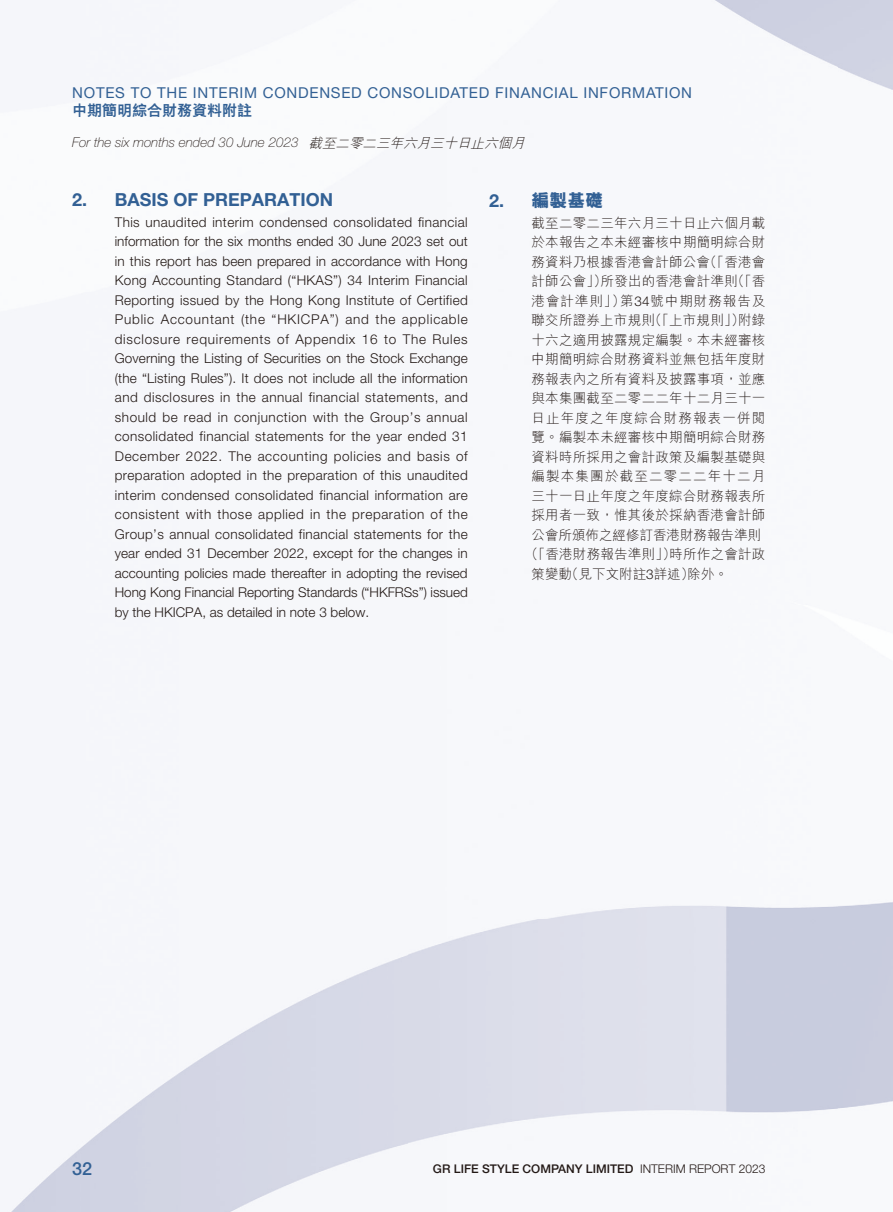
<style>
.page{position:relative;width:893px;height:1212px;background:#fff}
.page>*{position:absolute;margin:0;border:0;box-sizing:border-box;transform-origin:0 0}
.t1{font:700 18px "Helvetica Neue LT Std";color:#326094}
.t2{font:18px "M Hei HK Xbold E Ten B5 H";color:#326094}
.t3{font:500 18px "Helvetica Neue LT Std";color:#326094}
.t4{font:15px "Helvetica Neue LT Std";letter-spacing:.05em;color:#326094}
.t5{font:15px "M Hei HK Heavy E Ten B5 H";color:#326094}
.t6{font:300 13.5px/19.5px "Helvetica Neue LT Std";color:#231916;text-align:justify}
.t7{font:13.5px "M Hei HK Light E Ten B5 H";letter-spacing:.02em;color:#231916}
.t8{font:italic 100 13.5px "Helvetica Neue LT Std";color:#231916}
.t9{font:13.5px "M Hei HK Light E Ten B5 H";color:#231916}
.t10{font:13.5px "M Hei HK Light E Ten B5 H";letter-spacing:.09em;color:#231916}
.t11{font:13.5px "M Hei HK Light E Ten B5 H";letter-spacing:.075em;color:#231916}
.t12{font:500 12px "Helvetica Neue LT Std";color:#231916}
.s1{font-family:"M Hei HK Light E Ten B5 H";font-weight:400}
.s2{font-family:"Helvetica Neue LT Std";font-weight:700}
.s3{font-family:"Helvetica Neue LT Std";font-weight:300}
.s4{font-weight:300}
</style>
<div class="page">
<img style="left:7px;top:0;width:886px;height:1212px">
<p class="t4" style="left:72px;top:87px;width:621px">NOTES TO THE INTERIM CONDENSED CONSOLIDATED FINANCIAL INFORMATION</p>
<p class="t5" style="left:72px;top:105px;width:181px">中期簡明綜合財務資料附註</p>
<p class="t8" style="left:72px;top:138px;width:457px">For the six months ended 30 June 2023 <span class="s1">截至二零二三年六月三十日止六個月</span></p>
<h1 class="t1" style="left:72px;top:193px;width:262px">2. BASIS OF PREPARATION</h1>
<p class="t6" style="left:115px;top:214px;width:355px">This unaudited interim condensed consolidated financial information for the six months ended 30 June 2023 set out in this report has been prepared in accordance with Hong Kong Accounting Standard (“HKAS”) 34 Interim Financial Reporting issued by the Hong Kong Institute of Certified Public Accountant (the “HKICPA”) and the applicable disclosure requirements of Appendix 16 to The Rules Governing the Listing of Securities on the Stock Exchange (the “Listing Rules”). It does not include all the information and disclosures in the annual financial statements, and should be read in conjunction with the Group’s annual consolidated financial statements for the year ended 31<br>December 2022. The accounting policies and basis of preparation adopted in the preparation of this unaudited interim condensed consolidated financial information are consistent with those applied in the preparation of the Group’s annual consolidated financial statements for the year ended 31 December 2022, except for the changes in accounting policies made thereafter in adopting the revised Hong Kong Financial Reporting Standards (“HKFRSs”) issued by the HKICPA, as detailed in note 3 below.</p>
<h1 class="t2" style="left:489px;top:194px;width:116px"><span class="s2">2.</span> 編製基礎</h1>
<p class="t7" style="left:531px;top:217px;width:235px">截至二零二三年六月三十日止六個月載</p>
<p class="t7" style="left:531px;top:237px;width:235px">於本報告之本未經審核中期簡明綜合財</p>
<p class="t7" style="left:531px;top:256px;width:235px">務資料乃根據香港會計師公會（「香港會</p>
<p class="t7" style="left:531px;top:276px;width:235px">計師公會」）所發出的香港會計準則（「香</p>
<p class="t11" style="left:531px;top:295px;width:235px">港會計準則」）第<span class="s3">34</span>號中期財務報告及</p>
<p class="t7" style="left:531px;top:315px;width:235px">聯交所證券上市規則（「上市規則」）附錄</p>
<p class="t7" style="left:531px;top:334px;width:235px">十六之適用披露規定編製。本未經審核</p>
<p class="t7" style="left:531px;top:354px;width:235px">中期簡明綜合財務資料並無包括年度財</p>
<p class="t7" style="left:531px;top:373px;width:235px">務報表內之所有資料及披露事項，並應</p>
<p class="t7" style="left:531px;top:393px;width:235px">與本集團截至二零二二年十二月三十一</p>
<p class="t10" style="left:531px;top:412px;width:235px">日止年度之年度綜合財務報表一併閱</p>
<p class="t7" style="left:531px;top:432px;width:235px">覽。編製本未經審核中期簡明綜合財務</p>
<p class="t7" style="left:531px;top:451px;width:235px">資料時所採用之會計政策及編製基礎與</p>
<p class="t10" style="left:531px;top:471px;width:235px">編製本集團於截至二零二二年十二月</p>
<p class="t7" style="left:531px;top:490px;width:235px">三十一日止年度之年度綜合財務報表所</p>
<p class="t7" style="left:531px;top:510px;width:235px">採用者一致，惟其後於採納香港會計師</p>
<p class="t9" style="left:531px;top:529px;width:231px">公會所頒佈之經修訂香港財務報告準則</p>
<p class="t7" style="left:525px;top:549px;width:242px">（「香港財務報告準則」）時所作之會計政</p>
<p class="t9" style="left:531px;top:568px;width:198px">策變動（見下文附註<span class="s3">3</span>詳述）除外。</p>
<h1 class="t3" style="left:72px;top:1162px;width:22px">32</h1>
<p class="t12" style="left:433px;top:1165px;width:334px">GR LIFE STYLE COMPANY LIMITED <span class="s4">INTERIM REPORT 2023</span></p>
</div>
